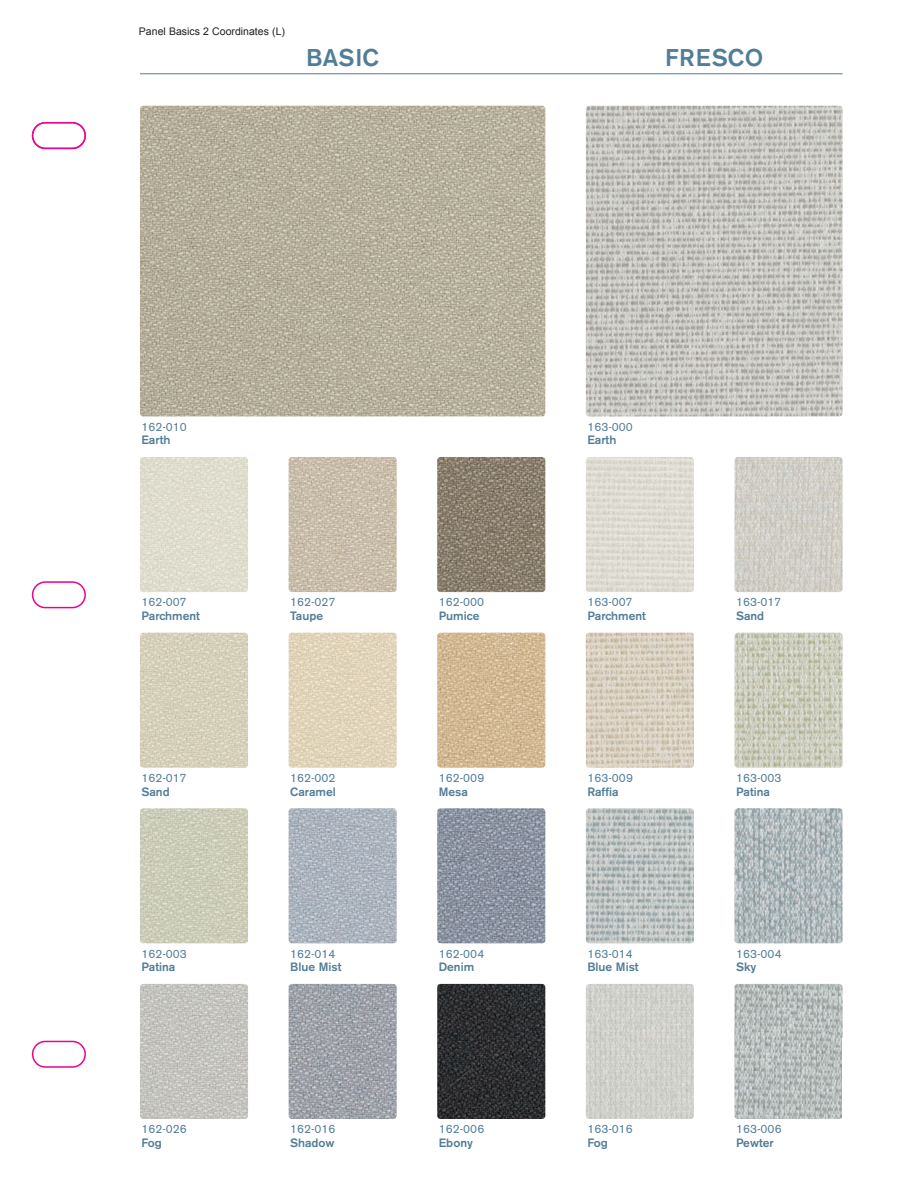
<style>
.page{position:relative;width:912px;height:1187px;background:#fff}
.page>*{position:absolute;margin:0;border:0;box-sizing:border-box;transform-origin:0 0}
.t1{font:500 24px "Akzidenz Grotesk BE";letter-spacing:.02em;color:#517d98}
.t2{font:12px "Akzidenz Grotesk BE";color:#517d98}
.t3{font:500 12px "Akzidenz Grotesk BE";color:#517d98}
.t4{font:10.5px "Arial";color:#231f20}
</style>
<div class="page">
<img style="left:140px;top:984px;width:108px;height:134px">
<img style="left:288px;top:983px;width:108px;height:135px">
<img style="left:437px;top:983px;width:108px;height:135px">
<img style="left:586px;top:984px;width:107px;height:134px">
<img style="left:734px;top:984px;width:108px;height:134px">
<img style="left:140px;top:808px;width:108px;height:135px">
<img style="left:288px;top:808px;width:108px;height:135px">
<img style="left:437px;top:808px;width:108px;height:135px">
<img style="left:585px;top:808px;width:108px;height:135px">
<img style="left:734px;top:808px;width:108px;height:135px">
<img style="left:140px;top:632px;width:108px;height:135px">
<img style="left:288px;top:632px;width:108px;height:135px">
<img style="left:437px;top:632px;width:108px;height:135px">
<img style="left:585px;top:632px;width:108px;height:135px">
<img style="left:734px;top:632px;width:108px;height:135px">
<img style="left:140px;top:457px;width:108px;height:135px">
<img style="left:288px;top:457px;width:108px;height:135px">
<img style="left:437px;top:457px;width:108px;height:135px">
<img style="left:586px;top:457px;width:107px;height:135px">
<img style="left:734px;top:457px;width:108px;height:135px">
<img style="left:140px;top:106px;width:405px;height:310px">
<img style="left:585px;top:106px;width:257px;height:310px">
<hr style="left:140px;top:73px;width:702px;height:1px;background:#517d98">
<svg style="left:32px;top:581px;width:54px;height:27px"></svg>
<svg style="left:32px;top:1040px;width:54px;height:27px"></svg>
<svg style="left:32px;top:122px;width:54px;height:27px"></svg>
<p class="t4" style="left:139px;top:26px;width:147px">Panel Basics 2 Coordinates (L)</p>
<h1 class="t1" style="left:306px;top:49px;width:74px">BASIC</h1>
<h1 class="t1" style="left:665px;top:49px;width:100px">FRESCO</h1>
<p class="t2" style="left:141px;top:422px;width:47px">162-010</p>
<p class="t3" style="left:141px;top:435px;width:31px">Earth</p>
<p class="t2" style="left:587px;top:422px;width:47px">163-000</p>
<p class="t3" style="left:587px;top:435px;width:31px">Earth</p>
<p class="t2" style="left:141px;top:597px;width:46px">162-007</p>
<p class="t3" style="left:141px;top:611px;width:60px">Parchment</p>
<p class="t2" style="left:290px;top:597px;width:47px">162-027</p>
<p class="t3" style="left:290px;top:611px;width:34px">Taupe</p>
<p class="t2" style="left:438px;top:597px;width:47px">162-000</p>
<p class="t3" style="left:438px;top:611px;width:42px">Pumice</p>
<p class="t2" style="left:587px;top:597px;width:46px">163-007</p>
<p class="t3" style="left:587px;top:611px;width:60px">Parchment</p>
<p class="t2" style="left:735px;top:597px;width:46px">163-017</p>
<p class="t3" style="left:735px;top:611px;width:30px">Sand</p>
<p class="t2" style="left:141px;top:773px;width:46px">162-017</p>
<p class="t3" style="left:141px;top:786px;width:30px">Sand</p>
<p class="t2" style="left:290px;top:773px;width:47px">162-002</p>
<p class="t3" style="left:290px;top:786px;width:47px">Caramel</p>
<p class="t2" style="left:438px;top:773px;width:47px">162-009</p>
<p class="t3" style="left:438px;top:786px;width:31px">Mesa</p>
<p class="t2" style="left:587px;top:773px;width:47px">163-009</p>
<p class="t3" style="left:587px;top:786px;width:33px">Raffia</p>
<p class="t2" style="left:735px;top:773px;width:47px">163-003</p>
<p class="t3" style="left:735px;top:786px;width:36px">Patina</p>
<p class="t2" style="left:141px;top:948px;width:47px">162-003</p>
<p class="t3" style="left:141px;top:962px;width:36px">Patina</p>
<p class="t2" style="left:290px;top:948px;width:47px">162-014</p>
<p class="t3" style="left:290px;top:962px;width:53px">Blue Mist</p>
<p class="t2" style="left:438px;top:948px;width:47px">162-004</p>
<p class="t3" style="left:438px;top:962px;width:37px">Denim</p>
<p class="t2" style="left:587px;top:948px;width:47px">163-014</p>
<p class="t3" style="left:587px;top:962px;width:53px">Blue Mist</p>
<p class="t2" style="left:735px;top:948px;width:47px">163-004</p>
<p class="t3" style="left:735px;top:962px;width:22px">Sky</p>
<p class="t2" style="left:141px;top:1124px;width:47px">162-026</p>
<p class="t3" style="left:141px;top:1137px;width:22px">Fog</p>
<p class="t2" style="left:290px;top:1124px;width:47px">162-016</p>
<p class="t3" style="left:290px;top:1137px;width:46px">Shadow</p>
<p class="t2" style="left:438px;top:1124px;width:47px">162-006</p>
<p class="t3" style="left:438px;top:1137px;width:36px">Ebony</p>
<p class="t2" style="left:587px;top:1124px;width:47px">163-016</p>
<p class="t3" style="left:587px;top:1137px;width:22px">Fog</p>
<p class="t2" style="left:735px;top:1124px;width:47px">163-006</p>
<p class="t3" style="left:735px;top:1137px;width:39px">Pewter</p>
</div>
